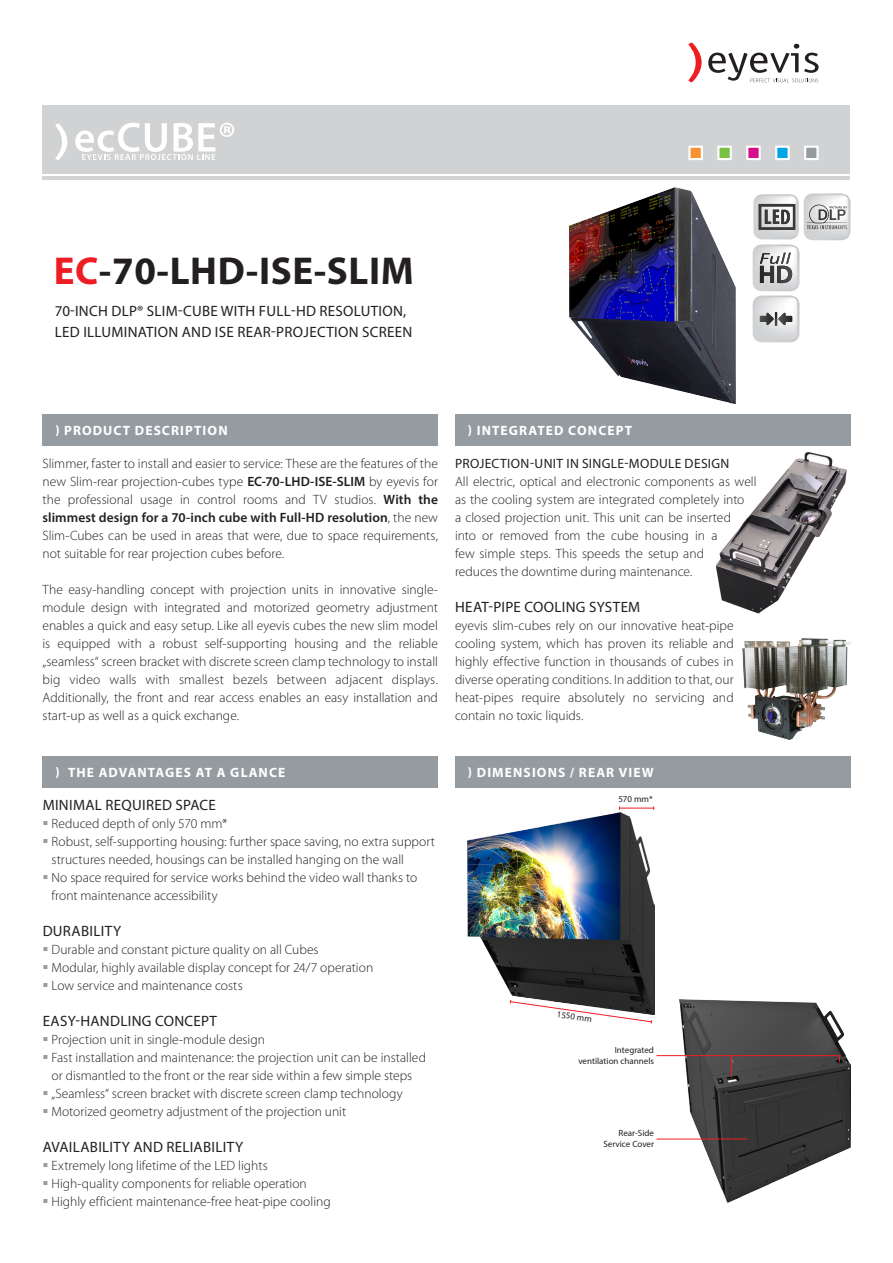
<style>
.page{position:relative;width:893px;height:1263px;background:#fff}
.page>*{position:absolute;margin:0;border:0;box-sizing:border-box;transform-origin:0 0}
.t1{font:700 39px "Myriad Pro";letter-spacing:.015em;color:#231f20}
.t2{font:15px/21px "Myriad Pro";letter-spacing:.02em;color:#231f20}
.t3{font:300 13.5px/18px "Myriad Pro";color:#231f20}
.t4{font:700 13.5px "Myriad Pro";letter-spacing:.08em;color:#fff}
.t5{font:13.5px "Myriad Pro";letter-spacing:.025em;color:#231f20}
.t6{font:9px "Myriad Pro";color:#231f20}
.s1{color:#ee1d23}
.s2{font-weight:600}
</style>
<div class="page">
<img style="left:715px;top:452px;width:132px;height:162px">
<hr style="left:43px;top:177px;width:807px;height:3px;background:#d1d2d4">
<div style="left:43px;top:105px;width:807px;height:68px;background:#d1d2d4"></div>
<div style="left:688px;top:146px;width:15px;height:14px;background:#f79332;border:2px solid #fff"></div>
<div style="left:717px;top:146px;width:15px;height:14px;background:#79c142;border:2px solid #fff"></div>
<div style="left:746px;top:146px;width:15px;height:14px;background:#d70c8c;border:2px solid #fff"></div>
<div style="left:775px;top:146px;width:15px;height:14px;background:#00a6e4;border:2px solid #fff"></div>
<div style="left:804px;top:146px;width:15px;height:14px;background:#959ca1;border:2px solid #fff"></div>
<div style="left:455px;top:414px;width:395px;height:31px;background:#959ca1"></div>
<div style="left:43px;top:756px;width:395px;height:31px;background:#959ca1"></div>
<div style="left:43px;top:414px;width:395px;height:31px;background:#959ca1"></div>
<img style="left:742px;top:638px;width:108px;height:101px">
<svg style="left:75px;top:123px;width:159px;height:37px"></svg>
<svg style="left:55px;top:123px;width:12px;height:37px"></svg>
<img style="left:569px;top:187px;width:167px;height:217px">
<svg style="left:753px;top:193px;width:97px;height:149px"></svg>
<div style="left:455px;top:756px;width:395px;height:31px;background:#959ca1"></div>
<img style="left:468px;top:812px;width:186px;height:202px">
<img style="left:679px;top:1000px;width:171px;height:202px">
<hr style="left:656px;top:1055px;width:184px;height:1px;background:#ee1d23">
<svg style="left:731px;top:1056px;width:1px;height:21px"></svg>
<hr style="left:656px;top:1139px;width:91px;height:1px;background:#ee1d23">
<hr style="left:619px;top:808px;width:35px;height:1px;background:#ee1d23">
<svg style="left:509px;top:999px;width:143px;height:25px"></svg>
<svg style="left:688px;top:42px;width:14px;height:40px"></svg>
<svg style="left:708px;top:44px;width:111px;height:38px"></svg>
<p class="t1" style="left:54px;top:245px;width:362px"><span class="s1">EC</span>-70-LHD-ISE-SLIM</p>
<p class="t2" style="left:55px;top:300px;width:359px">70-INCH DLP® SLIM-CUBE WITH FULL-HD RESOLUTION,<br>LED ILLUMINATION AND ISE REAR-PROJECTION SCREEN</p>
<p class="t4" style="left:55px;top:421px;width:174px">) PRODUCT DESCRIPTION</p>
<p class="t3" style="left:43px;top:454px;width:397px;text-align:justify">Slimmer, faster to install and easier to service: These are the features of the new Slim-rear projection-cubes type <span class="s2">EC-70-LHD-ISE-SLIM</span> by eyevis for the professional usage in control rooms and TV studios. <span class="s2">With the slimmest design for a 70-inch cube with Full-HD resolution</span>, the new Slim-Cubes can be used in areas that were, due to space requirements, not suitable for rear projection cubes before.</p>
<p class="t3" style="left:43px;top:580px;width:397px;text-align:justify">The easy-handling concept with projection units in innovative single&shy;module design with integrated and motorized geometry adjustment enables a quick and easy setup. Like all eyevis cubes the new slim model is equipped with a robust self-supporting housing and the reliable „seamless“ screen bracket with discrete screen clamp technology to install big video walls with smallest bezels between adjacent displays.<br>Additionally, the front and rear access enables an easy installation and start-up as well as a quick exchange.</p>
<p class="t4" style="left:468px;top:421px;width:166px">) INTEGRATED CONCEPT</p>
<p class="t5" style="left:455px;top:455px;width:276px">PROJECTION-UNIT IN SINGLE-MODULE DESIGN</p>
<p class="t3" style="left:455px;top:472px;width:303px">All electric, optical and electronic components as well as the cooling system are integrated completely into<br>a closed projection unit. This unit can be inserted<br>into or removed from the cube housing in a<br>few simple steps. This speeds the setup and<br>reduces the downtime during maintenance.</p>
<p class="t2" style="left:455px;top:596px;width:187px">HEAT-PIPE COOLING SYSTEM</p>
<p class="t3" style="left:455px;top:616px;width:280px;text-align:justify">eyevis slim-cubes rely on our innovative heat-pipe cooling system, which has proven its reliable and highly effective function in thousands of cubes in diverse operating conditions. In addition to that, our heat-pipes require absolutely no servicing and contain no toxic liquids.</p>
<p class="t4" style="left:56px;top:763px;width:231px">) THE ADVANTAGES AT A GLANCE</p>
<p class="t2" style="left:43px;top:794px;width:175px">MINIMAL REQUIRED SPACE</p>
<p class="t3" style="left:52px;top:814px;width:177px">Reduced depth of only 570 mm*</p>
<p class="t3" style="left:52px;top:832px;width:385px">Robust, self-supporting housing: further space saving, no extra support structures needed, housings can be installed hanging on the wall</p>
<p class="t3" style="left:52px;top:868px;width:367px">No space required for service works behind the video wall thanks to front maintenance accessibility</p>
<p class="t2" style="left:43px;top:920px;width:80px">DURABILITY</p>
<p class="t3" style="left:52px;top:940px;width:269px">Durable and constant picture quality on all Cubes</p>
<p class="t3" style="left:52px;top:958px;width:323px">Modular, highly available display concept for 24/7 operation</p>
<p class="t3" style="left:52px;top:976px;width:193px">Low service and maintenance costs</p>
<p class="t2" style="left:43px;top:1010px;width:176px">EASY-HANDLING CONCEPT</p>
<p class="t3" style="left:52px;top:1030px;width:215px">Projection unit in single-module design</p>
<p class="t3" style="left:52px;top:1048px;width:376px">Fast installation and maintenance: the projection unit can be installed or dismantled to the front or the rear side within a few simple steps</p>
<p class="t3" style="left:52px;top:1084px;width:353px">„Seamless“ screen bracket with discrete screen clamp technology</p>
<p class="t3" style="left:52px;top:1102px;width:296px">Motorized geometry adjustment of the projection unit</p>
<p class="t2" style="left:43px;top:1136px;width:202px">AVAILABILITY AND RELIABILITY</p>
<p class="t3" style="left:52px;top:1156px;width:218px">Extremely long lifetime of the LED lights</p>
<p class="t3" style="left:52px;top:1174px;width:257px">High-quality components for reliable operation</p>
<p class="t3" style="left:52px;top:1192px;width:281px">Highly efficient maintenance-free heat-pipe cooling</p>
<p class="t4" style="left:468px;top:763px;width:187px">) DIMENSIONS / REAR VIEW</p>
<p class="t6" style="left:618px;top:793px;width:36px">570 mm*</p>
<p class="t6" style="left:558px;top:1008px;width:37px;rotate:8deg">1550 mm</p>
<p class="t6" style="left:615px;top:1044px;width:41px">Integrated</p>
<p class="t6" style="left:578px;top:1055px;width:77px">ventilation channels</p>
<p class="t6" style="left:619px;top:1127px;width:37px">Rear-Side</p>
<p class="t6" style="left:603px;top:1138px;width:52px">Service Cover</p>
</div>
